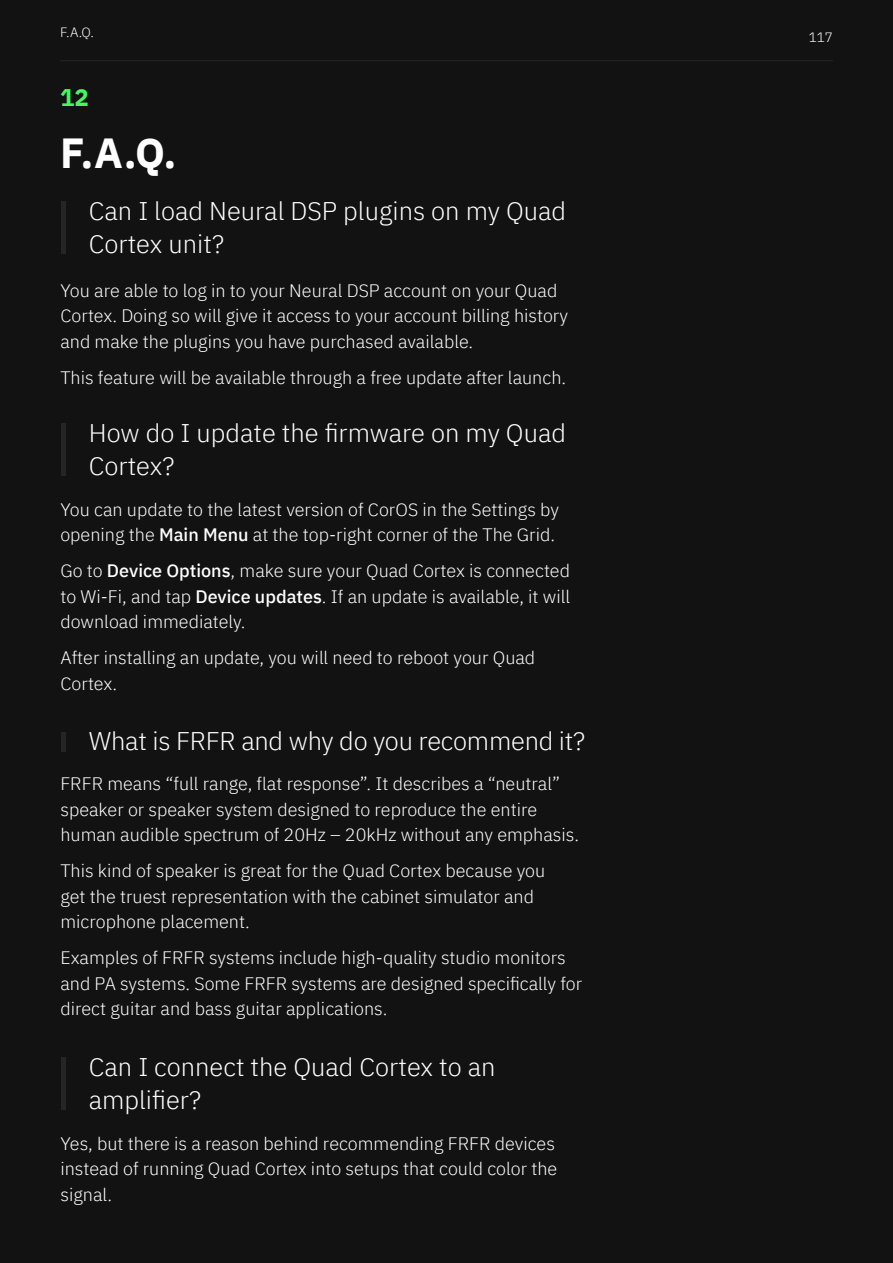
<style>
.page{position:relative;width:893px;height:1263px;background:#121212}
.page>*{position:absolute;margin:0;border:0;box-sizing:border-box;transform-origin:0 0}
.t1{font:700 42px "IBM Plex Sans";color:#fff}
.Highlights{font:300 25.5px/33px "IBM Plex Sans";color:#fff}
.Section_numnber_gree{font:700 24px "IBM Plex Sans";color:#45f862}
.Dobry_Body_6_45{font:300 18px/25.5px "IBM Plex Sans";color:#fff}
.t2{font:300 13.5px "IBM Plex Sans";color:#fff}
.s1{font-weight:500}
</style>
<div class="page">
<hr style="left:60px;top:60px;width:773px;height:1px;background:#252528">
<hr style="left:62px;top:202px;width:4px;height:52px;background:#252528">
<hr style="left:62px;top:423px;width:4px;height:53px;background:#252528">
<hr style="left:62px;top:732px;width:4px;height:19px;background:#252528">
<hr style="left:62px;top:1057px;width:4px;height:53px;background:#252528">
<p class="t2" style="left:60px;top:22px;width:36px">F.A.Q.</p>
<p class="Section_numnber_gree" style="left:60px;top:78px;width:30px">12</p>
<h1 class="t1" style="left:60px;top:119px;width:118px">F.A.Q.</h1>
<p class="Highlights" style="left:89px;top:192px;width:479px">Can I load Neural DSP plugins on my Quad<br>Cortex unit?</p>
<p class="Dobry_Body_6_45" style="left:60px;top:276px;width:509px">You are able to log in to your Neural DSP account on your Quad<br>Cortex. Doing so will give it access to your account billing history and make the plugins you have purchased available.</p>
<p class="Dobry_Body_6_45" style="left:60px;top:363px;width:507px">This feature will be available through a free update after launch.</p>
<p class="Highlights" style="left:89px;top:414px;width:479px">How do I update the firmware on my Quad<br>Cortex?</p>
<p class="Dobry_Body_6_45" style="left:60px;top:495px;width:500px">You can update to the latest version of CorOS in the Settings by opening the <span class="s1">Main Menu</span> at the top-right corner of the The Grid.</p>
<p class="Dobry_Body_6_45" style="left:60px;top:557px;width:511px;text-align:justify">Go to <span class="s1">Device Options</span>, make sure your Quad Cortex is connected to Wi-Fi, and tap <span class="s1">Device updates</span>. If an update is available, it will download immediately.</p>
<p class="Dobry_Body_6_45" style="left:60px;top:644px;width:476px">After installing an update, you will need to reboot your Quad<br>Cortex.</p>
<p class="Highlights" style="left:89px;top:723px;width:498px">What is FRFR and why do you recommend it?</p>
<p class="Dobry_Body_6_45" style="left:60px;top:769px;width:520px">FRFR means “full range, flat response”. It describes a “neutral” speaker or speaker system designed to reproduce the entire human audible spectrum of 20Hz – 20kHz without any emphasis.</p>
<p class="Dobry_Body_6_45" style="left:60px;top:856px;width:486px">This kind of speaker is great for the Quad Cortex because you get the truest representation with the cabinet simulator and microphone placement.</p>
<p class="Dobry_Body_6_45" style="left:60px;top:943px;width:523px">Examples of FRFR systems include high-quality studio monitors and PA systems. Some FRFR systems are designed specifically for direct guitar and bass guitar applications.</p>
<p class="Highlights" style="left:89px;top:1048px;width:408px">Can I connect the Quad Cortex to an amplifier?</p>
<p class="Dobry_Body_6_45" style="left:60px;top:1129px;width:498px">Yes, but there is a reason behind recommending FRFR devices instead of running Quad Cortex into setups that could color the signal.</p>
<p class="t2" style="left:809px;top:27px;width:26px">117</p>
</div>
